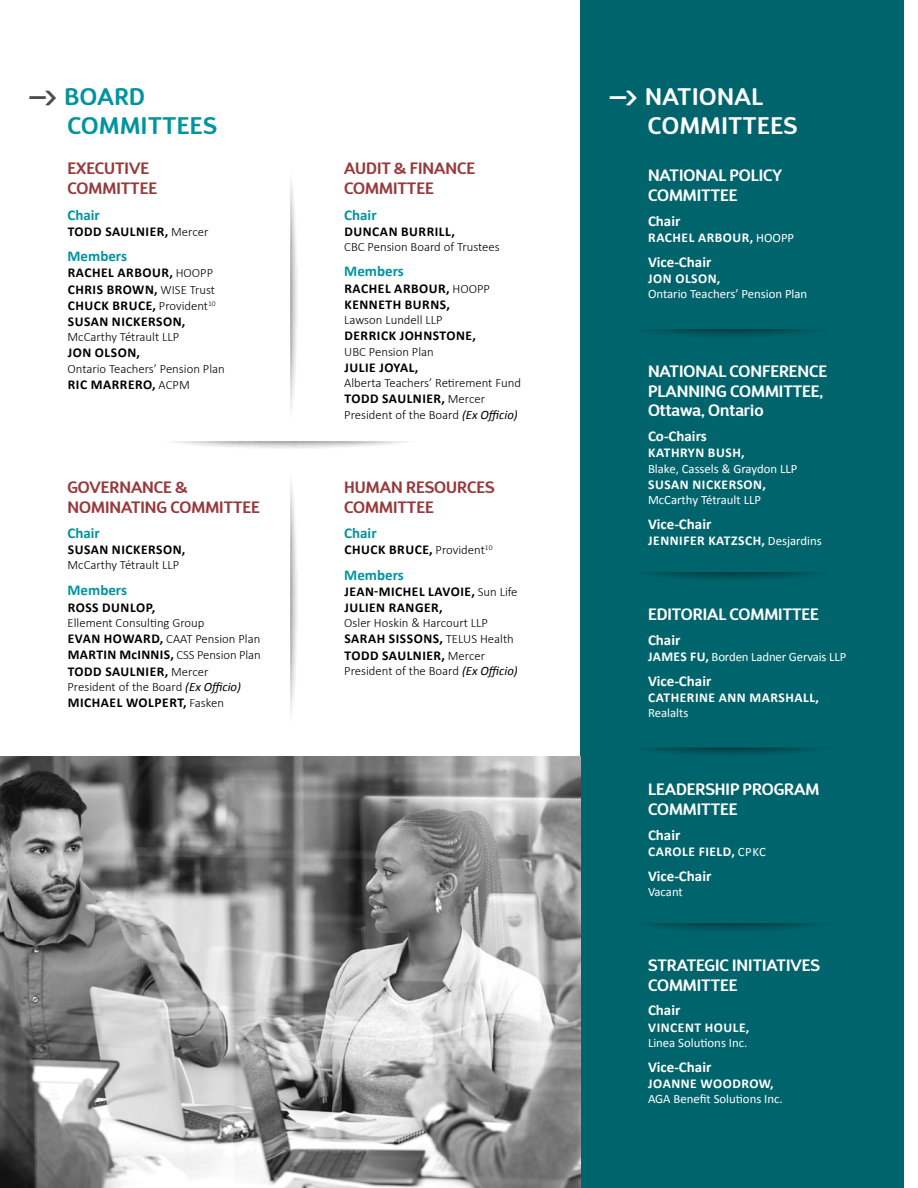
<style>
.page{position:relative;width:918px;height:1188px;background:#fff}
.page>*{position:absolute;margin:0;border:0;box-sizing:border-box;transform-origin:0 0}
.t1{font:600 24px/28.8px "D Sari";letter-spacing:.025em;color:#fff}
.t2{font:600 24px/28.8px "D Sari";letter-spacing:.025em;color:#0093a0}
.t3{font:600 16.5px/19.8px "D Sari";color:#fff}
.t4{font:600 16.5px/19.8px "D Sari";color:#983a3c}
.t5{font:700 15px "Calibri";color:#fff}
.t6{font:700 15px "Calibri";color:#0093a0}
.t7{font:700 13.5px/16.2px "Calibri";letter-spacing:.04em;color:#000}
.t8{font:700 13.5px "Calibri";letter-spacing:.04em;color:#fff}
.t9{font:300 12.75px/16.2px "Calibri";color:#000}
.t10{font:12.75px "Calibri";color:#fff}
.s1{font-weight:400;font-size:34.5px;color:#4d4d4f}
.s2{color:#4d4d4f}
.s3{font-weight:400;font-size:34.5px}
.s4{font-weight:300;font-size:12.75px}
.s5{font-weight:400;font-style:italic}
.s6{font-weight:400;font-size:12.75px}
.s7{font-weight:700;font-size:13.5px}
</style>
<div class="page">
<div style="left:580px;top:0;width:324px;height:1188px;background:#00646c"></div>
<img style="left:0;top:756px;width:580px;height:432px">
<img style="left:290px;top:180px;width:8px;height:230px">
<img style="left:290px;top:482px;width:8px;height:231px">
<h1 class="t2" style="left:67px;top:82px;width:151px;text-indent:-40px"><span class="s1">–</span><span class="s2">&gt;</span> BOARD<br>COMMITTEES</h1>
<h1 class="t1" style="left:648px;top:82px;width:151px;text-indent:-40px"><span class="s3">–</span>&gt; NATIONAL<br>COMMITTEES</h1>
<p class="t4" style="left:68px;top:158px;width:91px">EXECUTIVE<br>COMMITTEE</p>
<p class="t6" style="left:68px;top:205px;width:34px">Chair</p>
<p class="t7" style="left:68px;top:223px;width:142px">TODD SAULNIER, <span class="s4">Mercer</span></p>
<p class="t6" style="left:68px;top:247px;width:61px">Members</p>
<p class="t7" style="left:68px;top:265px;width:149px">RACHEL ARBOUR, <span class="s4">HOOPP<br></span>CHRIS BROWN, <span class="s4">WISE Trust<br></span>CHUCK BRUCE, <span class="s4">Provident</span><sup>10<br></sup>SUSAN NICKERSON,</p>
<p class="t9" style="left:68px;top:328px;width:113px">McCarthy Tétrault LLP</p>
<p class="t7" style="left:68px;top:345px;width:74px">JON OLSON,</p>
<p class="t9" style="left:68px;top:360px;width:159px">Ontario Teachers’ Pension Plan</p>
<p class="t7" style="left:68px;top:376px;width:124px">RIC MARRERO, <span class="s4">ACPM</span></p>
<p class="t4" style="left:344px;top:158px;width:132px">AUDIT &amp; FINANCE<br>COMMITTEE</p>
<p class="t6" style="left:344px;top:205px;width:34px">Chair</p>
<p class="t7" style="left:345px;top:223px;width:112px">DUNCAN BURRILL,</p>
<p class="t9" style="left:344px;top:238px;width:157px">CBC Pension Board of Trustees</p>
<p class="t6" style="left:344px;top:262px;width:61px">Members</p>
<p class="t7" style="left:345px;top:280px;width:147px">RACHEL ARBOUR, <span class="s4">HOOPP<br></span>KENNETH BURNS,</p>
<p class="t9" style="left:344px;top:311px;width:100px">Lawson Lundell LLP</p>
<p class="t7" style="left:345px;top:328px;width:133px">DERRICK JOHNSTONE,</p>
<p class="t9" style="left:344px;top:343px;width:91px">UBC Pension Plan</p>
<p class="t7" style="left:345px;top:359px;width:75px">JULIE JOYAL,</p>
<p class="t9" style="left:344px;top:374px;width:178px">Alberta Teachers’ Retirement Fund</p>
<p class="t7" style="left:345px;top:391px;width:142px">TODD SAULNIER, <span class="s4">Mercer</span></p>
<p class="t9" style="left:344px;top:406px;width:175px">President of the Board <span class="s5">(Ex Officio)</span></p>
<p class="t3" style="left:648px;top:165px;width:136px">NATIONAL POLICY<br>COMMITTEE</p>
<p class="t5" style="left:648px;top:211px;width:34px">Chair</p>
<p class="t8" style="left:648px;top:229px;width:147px">RACHEL ARBOUR, <span class="s6">HOOPP</span></p>
<p class="t5" style="left:648px;top:252px;width:65px">Vice-Chair</p>
<p class="t8" style="left:648px;top:270px;width:74px">JON OLSON,</p>
<p class="t10" style="left:648px;top:286px;width:161px">Ontario Teachers’ Pension Plan</p>
<p class="t3" style="left:648px;top:361px;width:181px">NATIONAL CONFERENCE<br>PLANNING COMMITTEE,<br>Ottawa, Ontario</p>
<p class="t5" style="left:648px;top:427px;width:60px">Co-Chairs</p>
<p class="t8" style="left:648px;top:444px;width:98px">KATHRYN BUSH,</p>
<p class="t10" style="left:648px;top:460px;width:151px">Blake, Cassels &amp; Graydon LLP</p>
<p class="t8" style="left:648px;top:476px;width:119px">SUSAN NICKERSON,</p>
<p class="t10" style="left:648px;top:492px;width:115px">McCarthy Tétrault LLP</p>
<p class="t5" style="left:648px;top:514px;width:65px">Vice-Chair</p>
<p class="t8" style="left:648px;top:532px;width:175px">JENNIFER KATZSCH, <span class="s6">Desjardins</span></p>
<p class="t4" style="left:68px;top:477px;width:194px">GOVERNANCE &amp;<br>NOMINATING COMMITTEE</p>
<p class="t6" style="left:68px;top:523px;width:34px">Chair</p>
<p class="t7" style="left:68px;top:542px;width:119px">SUSAN NICKERSON,</p>
<p class="t9" style="left:68px;top:556px;width:113px">McCarthy Tétrault LLP</p>
<p class="t6" style="left:68px;top:580px;width:61px">Members</p>
<p class="t7" style="left:68px;top:599px;width:89px">ROSS DUNLOP,</p>
<p class="t9" style="left:68px;top:614px;width:194px">Ellement Consulting Group<br><span class="s7">EVAN HOWARD,</span> CAAT Pension Plan</p>
<p class="t7" style="left:68px;top:647px;width:195px">MARTIN McINNIS, <span class="s4">CSS Pension Plan<br></span>TODD SAULNIER, <span class="s4">Mercer</span></p>
<p class="t9" style="left:67px;top:678px;width:175px">President of the Board <span class="s5">(Ex Officio)</span></p>
<p class="t7" style="left:68px;top:694px;width:158px">MICHAEL WOLPERT, <span class="s4">Fasken</span></p>
<p class="t4" style="left:344px;top:477px;width:152px">HUMAN RESOURCES<br>COMMITTEE</p>
<p class="t6" style="left:344px;top:523px;width:34px">Chair</p>
<p class="t7" style="left:345px;top:542px;width:149px">CHUCK BRUCE, <span class="s4">Provident</span><sup>10</sup></p>
<p class="t6" style="left:344px;top:565px;width:61px">Members</p>
<p class="t7" style="left:345px;top:583px;width:175px">JEAN-MICHEL LAVOIE, <span class="s4">Sun Life<br></span>JULIEN RANGER,</p>
<p class="t9" style="left:344px;top:614px;width:145px">Osler Hoskin &amp; Harcourt LLP</p>
<p class="t7" style="left:345px;top:631px;width:171px">SARAH SISSONS, <span class="s4">TELUS Health<br></span>TODD SAULNIER, <span class="s4">Mercer</span></p>
<p class="t9" style="left:344px;top:662px;width:175px">President of the Board <span class="s5">(Ex Officio)</span></p>
<p class="t3" style="left:648px;top:604px;width:172px">EDITORIAL COMMITTEE</p>
<p class="t5" style="left:648px;top:630px;width:34px">Chair</p>
<p class="t10" style="left:648px;top:649px;width:200px"><span class="s7">JAMES FU,</span> Borden Ladner Gervais LLP</p>
<p class="t5" style="left:648px;top:671px;width:65px">Vice-Chair</p>
<p class="t8" style="left:648px;top:689px;width:172px">CATHERINE ANN MARSHALL,</p>
<p class="t10" style="left:648px;top:705px;width:42px">Realalts</p>
<p class="t3" style="left:648px;top:779px;width:173px">LEADERSHIP PROGRAM<br>COMMITTEE</p>
<p class="t5" style="left:648px;top:825px;width:34px">Chair</p>
<p class="t8" style="left:648px;top:843px;width:119px">CAROLE FIELD, <span class="s6">CPKC</span></p>
<p class="t5" style="left:648px;top:866px;width:65px">Vice-Chair</p>
<p class="t10" style="left:648px;top:884px;width:36px">Vacant</p>
<p class="t3" style="left:648px;top:955px;width:173px">STRATEGIC INITIATIVES<br>COMMITTEE</p>
<p class="t5" style="left:648px;top:1001px;width:34px">Chair</p>
<p class="t8" style="left:648px;top:1019px;width:103px">VINCENT HOULE,</p>
<p class="t10" style="left:648px;top:1035px;width:101px">Linea Solutions Inc.</p>
<p class="t5" style="left:648px;top:1057px;width:65px">Vice-Chair</p>
<p class="t8" style="left:648px;top:1075px;width:127px">JOANNE WOODROW,</p>
<p class="t10" style="left:648px;top:1091px;width:136px">AGA Benefit Solutions Inc.</p>
</div>
